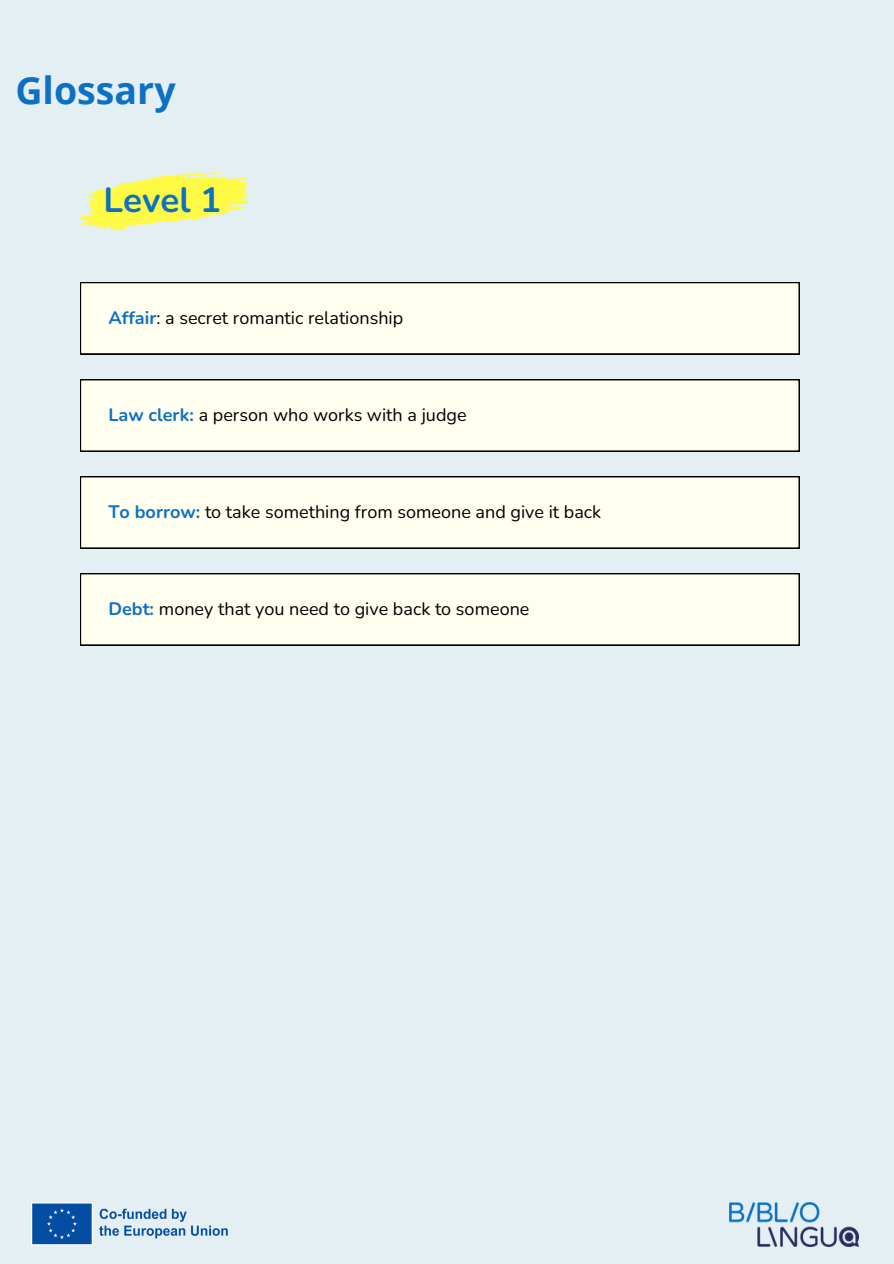
<style>
.page{position:relative;width:894px;height:1264px;background:#fff}
.page>*{position:absolute;margin:0;border:0;box-sizing:border-box;transform-origin:0 0}
.t1{font:700 37.5px "Open Sans";color:#0c71c3}
.t2{font:700 34.95px "Nunito";color:#0c71c3}
.t3{font:18px "Nunito";color:#000}
.s1{font-weight:700;color:#0c71c3}
</style>
<div class="page">
<div style="left:0;top:0;width:893px;height:1263px;background:#e4eff4"></div>
<svg style="left:76px;top:172px;width:174px;height:58px"></svg>
<div style="left:80px;top:282px;width:719px;height:72px;background:#fffeef"></div>
<img style="left:729px;top:1202px;width:128px;height:44px">
<img style="left:31px;top:1202px;width:197px;height:43px">
<div style="left:80px;top:379px;width:719px;height:72px;background:#fffeef"></div>
<div style="left:80px;top:476px;width:719px;height:72px;background:#fffeef"></div>
<div style="left:80px;top:573px;width:719px;height:72px;background:#fffeef"></div>
<p class="t1" style="left:15px;top:64px;width:162px">Glossary</p>
<h1 class="t2" style="left:104px;top:176px;width:119px">Level 1</h1>
<h1 class="t3" style="left:108px;top:306px;width:296px"><span class="s1">Affair</span>: a secret romantic relationship</h1>
<p class="t3" style="left:108px;top:403px;width:360px"><span class="s1">Law clerk:</span> a person who works with a judge</p>
<p class="t3" style="left:108px;top:500px;width:494px"><span class="s1">To borrow:</span> to take something from someone and give it back</p>
<p class="t3" style="left:108px;top:597px;width:422px"><span class="s1">Debt:</span> money that you need to give back to someone</p>
</div>
